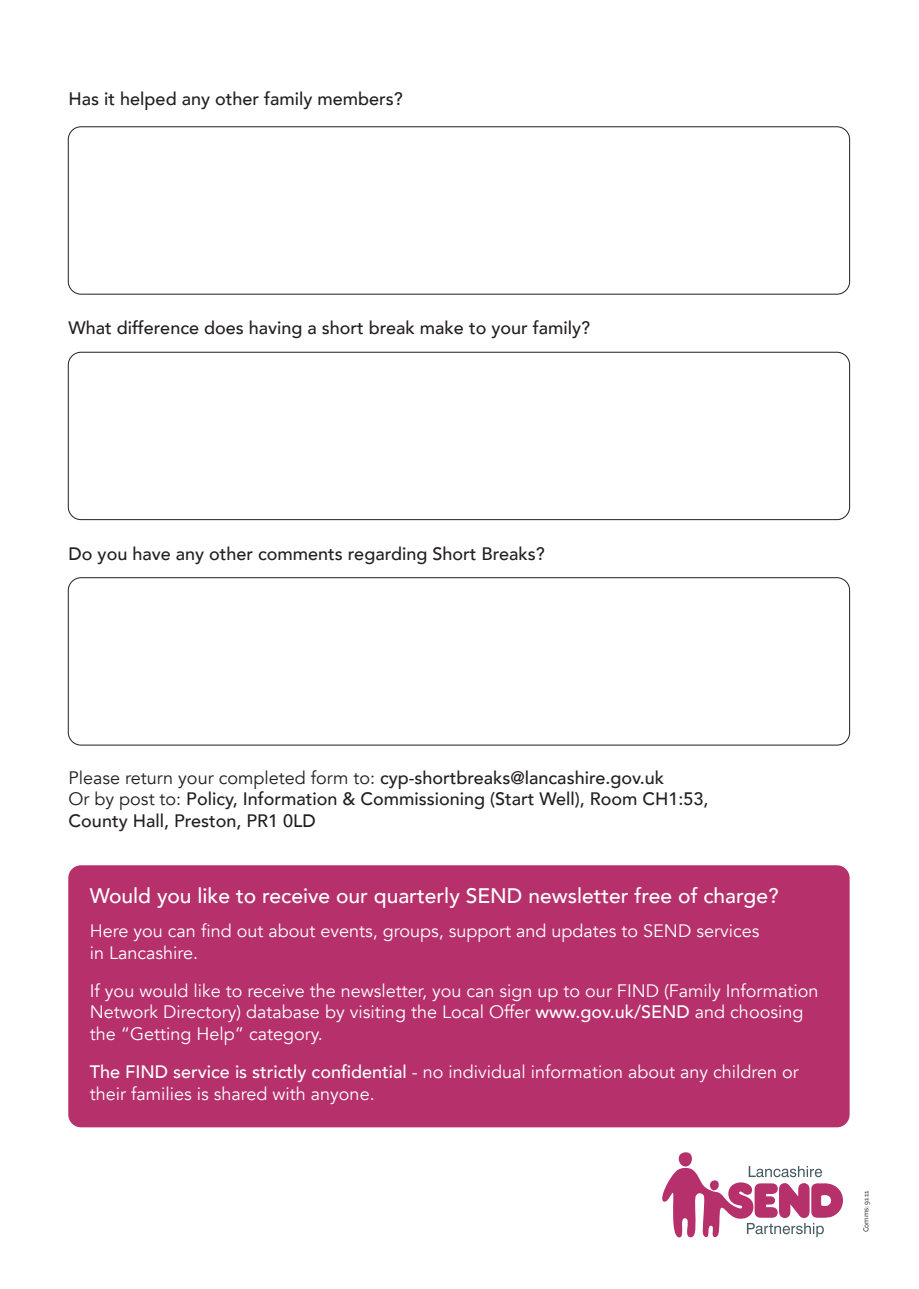
<style>
.page{position:relative;width:919px;height:1289px;background:#fff}
.page>*{position:absolute;margin:0;border:0;box-sizing:border-box;transform-origin:0 0}
.t1{font:500 21px "Avenir";color:#fff}
.t2{font:18px/21.6px "Avenir";color:#fff}
.t3{font:500 18px/21.6px "Avenir";color:#231f20}
.t4{font:7.5px "Corbel";color:#231f20}
.s1{font-weight:400}
.s2{font-weight:500}
</style>
<div class="page">
<div style="left:68px;top:865px;width:781px;height:262px;background:#b6306b;border-radius:13px"></div>
<div style="left:68px;top:577px;width:781px;height:168px;border:1px solid #231f20;border-radius:13px"></div>
<div style="left:68px;top:352px;width:781px;height:168px;border:1px solid #231f20;border-radius:13px"></div>
<div style="left:68px;top:126px;width:781px;height:168px;border:1px solid #231f20;border-radius:13px"></div>
<svg style="left:662px;top:1152px;width:180px;height:85px"></svg>
<p class="t3" style="left:69px;top:87px;width:336px">Has it helped any other family members?</p>
<p class="t3" style="left:69px;top:316px;width:523px">What difference does having a short break make to your family?</p>
<p class="t3" style="left:69px;top:542px;width:477px">Do you have any other comments regarding Short Breaks?</p>
<p class="t3" style="left:69px;top:765px;width:597px"><span class="s1">Please return your completed form to:</span> cyp-shortbreaks@lancashire.gov.uk</p>
<p class="t3" style="left:69px;top:787px;width:641px"><span class="s1">Or by post to:</span> Policy, Information &amp; Commissioning (Start Well), Room CH1:53,<br>County Hall, Preston, PR1 0LD</p>
<p class="t1" style="left:90px;top:877px;width:690px">Would you like to receive our quarterly SEND newsletter free of charge?</p>
<p class="t2" style="left:90px;top:920px;width:671px">Here you can find out about events, groups, support and updates to SEND services in Lancashire.</p>
<p class="t2" style="left:90px;top:979px;width:730px">If you would like to receive the newsletter, you can sign up to our FIND (Family Information<br>Network Directory) database by visiting the Local Offer <span class="s2">www.gov.uk/SEND</span> and choosing the “Getting Help” category.</p>
<p class="t2" style="left:90px;top:1061px;width:710px"><span class="s2">The FIND service is strictly confidential</span> - no individual information about any children or their families is shared with anyone.</p>
<p class="t4" style="left:861px;top:1231px;width:43px;rotate:-90deg">Comms: 9111</p>
</div>
